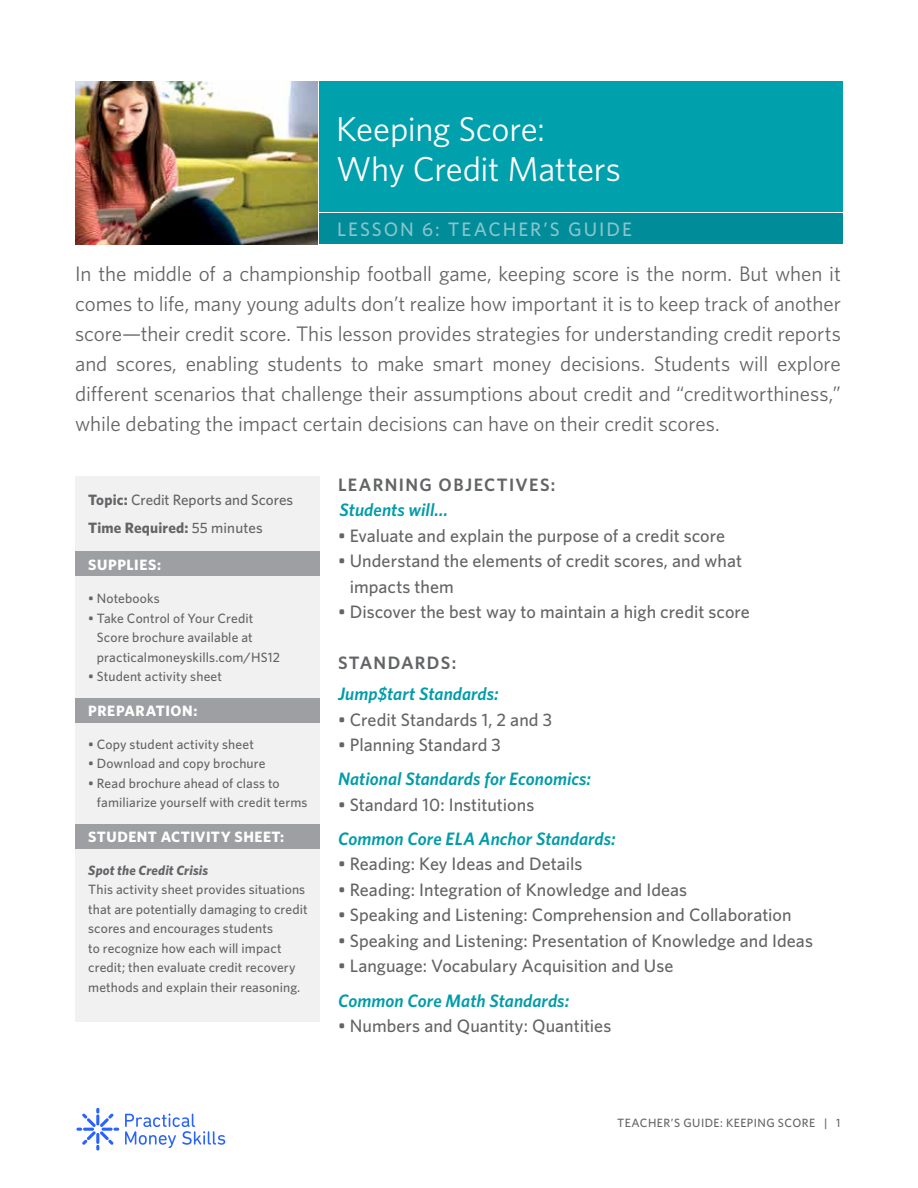
<style>
.page{position:relative;width:918px;height:1188px;background:#fff}
.page>*{position:absolute;margin:0;border:0;box-sizing:border-box;transform-origin:0 0}
.t1{font:34.5px/40.5px "Whitney";letter-spacing:-.01em;color:#fff}
.t2{font:21px/30px "Whitney";letter-spacing:-.005em;color:#636466;text-align:justify}
.t3{font:500 19.5px "Whitney";letter-spacing:.1em;color:#87c5cd}
.t4{font:500 18px/25.5px "Whitney";color:#636466}
.t5{font:italic 600 18px "Whitney";letter-spacing:.005em;color:#009ca9}
.t6{font:600 18px "Whitney";letter-spacing:.075em;color:#636466}
.t7{font:500 15px/27.8px "Whitney";color:#636466}
.t8{font:700 15px "Whitney";letter-spacing:.035em;color:#fff}
.t9{font:500 13.5px/19.5px "Whitney";letter-spacing:.01em;color:#636466}
.t10{font:italic 700 13.5px "Whitney";letter-spacing:.01em;color:#636466}
.t11{font:500 12px "Whitney";letter-spacing:.04em;color:#636466}
.s1{font-weight:700}
</style>
<div class="page">
<img style="left:76px;top:81px;width:241px;height:163px">
<div style="left:320px;top:81px;width:523px;height:131px;background:#00a0ad"></div>
<div style="left:320px;top:214px;width:523px;height:30px;background:#008c99"></div>
<svg style="left:125px;top:1114px;width:100px;height:34px"></svg>
<svg style="left:76px;top:1108px;width:43px;height:43px"></svg>
<div style="left:75px;top:476px;width:245px;height:546px;background:#f1f1f2"></div>
<div style="left:75px;top:551px;width:245px;height:24px;background:#9d9fa2"></div>
<div style="left:75px;top:698px;width:245px;height:25px;background:#9d9fa2"></div>
<div style="left:76px;top:824px;width:244px;height:24px;background:#9d9fa2"></div>
<h1 class="t1" style="left:336px;top:108px;width:286px">Keeping Score:<br>Why Credit Matters</h1>
<p class="t3" style="left:337px;top:216px;width:296px">LESSON 6: TEACHER’S GUIDE</p>
<p class="t2" style="left:75px;top:258px;width:767px">In the middle of a championship football game, keeping score is the norm. But when it comes to life, many young adults don’t realize how important it is to keep track of another score—their credit score. This lesson provides strategies for understanding credit reports and scores, enabling students to make smart money decisions. Students will explore different scenarios that challenge their assumptions about credit and “creditworthiness,” while debating the impact certain decisions can have on their credit scores.</p>
<p class="t7" style="left:88px;top:486px;width:207px"><span class="s1">Topic:</span> Credit Reports and Scores<br><span class="s1">Time Required:</span> 55 minutes</p>
<p class="t8" style="left:88px;top:555px;width:74px">SUPPLIES:</p>
<p class="t9" style="left:88px;top:588px;width:73px">• Notebooks</p>
<p class="t9" style="left:97px;top:608px;width:185px;text-indent:-9px">• Take Control of Your Credit<br>Score brochure available at practicalmoneyskills.com/HS12</p>
<p class="t9" style="left:88px;top:666px;width:135px">• Student activity sheet</p>
<p class="t8" style="left:88px;top:700px;width:111px">PREPARATION:</p>
<p class="t9" style="left:88px;top:734px;width:167px">• Copy student activity sheet</p>
<p class="t9" style="left:88px;top:753px;width:179px">• Download and copy brochure</p>
<p class="t9" style="left:97px;top:773px;width:212px;text-indent:-9px">• Read brochure ahead of class to familiarize yourself with credit terms</p>
<p class="t8" style="left:88px;top:826px;width:197px">STUDENT ACTIVITY SHEET:</p>
<p class="t10" style="left:88px;top:861px;width:122px">Spot the Credit Crisis</p>
<p class="t9" style="left:88px;top:879px;width:221px">This activity sheet provides situations that are potentially damaging to credit scores and encourages students<br>to recognize how each will impact credit; then evaluate credit recovery methods and explain their reasoning.</p>
<p class="t6" style="left:338px;top:472px;width:219px">LEARNING OBJECTIVES:</p>
<p class="t5" style="left:340px;top:498px;width:110px">Students will…</p>
<p class="t4" style="left:338px;top:522px;width:389px">• Evaluate and explain the purpose of a credit score</p>
<p class="t4" style="left:350px;top:548px;width:394px;text-indent:-12px">• Understand the elements of credit scores, and what impacts them</p>
<p class="t4" style="left:338px;top:599px;width:413px">• Discover the best way to maintain a high credit score</p>
<p class="t6" style="left:338px;top:651px;width:120px">STANDARDS:</p>
<p class="t5" style="left:338px;top:682px;width:162px">Jump$tart Standards:</p>
<p class="t4" style="left:338px;top:706px;width:215px">• Credit Standards 1, 2 and 3</p>
<p class="t4" style="left:338px;top:732px;width:164px">• Planning Standard 3</p>
<p class="t5" style="left:338px;top:767px;width:255px">National Standards for Economics:</p>
<p class="t4" style="left:338px;top:791px;width:198px">• Standard 10: Institutions</p>
<p class="t5" style="left:338px;top:827px;width:279px">Common Core ELA Anchor Standards:</p>
<p class="t4" style="left:338px;top:851px;width:246px">• Reading: Key Ideas and Details</p>
<p class="t4" style="left:338px;top:877px;width:351px">• Reading: Integration of Knowledge and Ideas</p>
<p class="t4" style="left:338px;top:902px;width:455px">• Speaking and Listening: Comprehension and Collaboration</p>
<p class="t4" style="left:338px;top:928px;width:476px">• Speaking and Listening: Presentation of Knowledge and Ideas</p>
<p class="t4" style="left:338px;top:953px;width:337px">• Language: Vocabulary Acquisition and Use</p>
<p class="t5" style="left:338px;top:988px;width:233px">Common Core Math Standards:</p>
<p class="t4" style="left:338px;top:1013px;width:275px">• Numbers and Quantity: Quantities</p>
<p class="t11" style="left:617px;top:1115px;width:225px">TEACHER’S GUIDE: KEEPING SCORE | 1</p>
</div>
